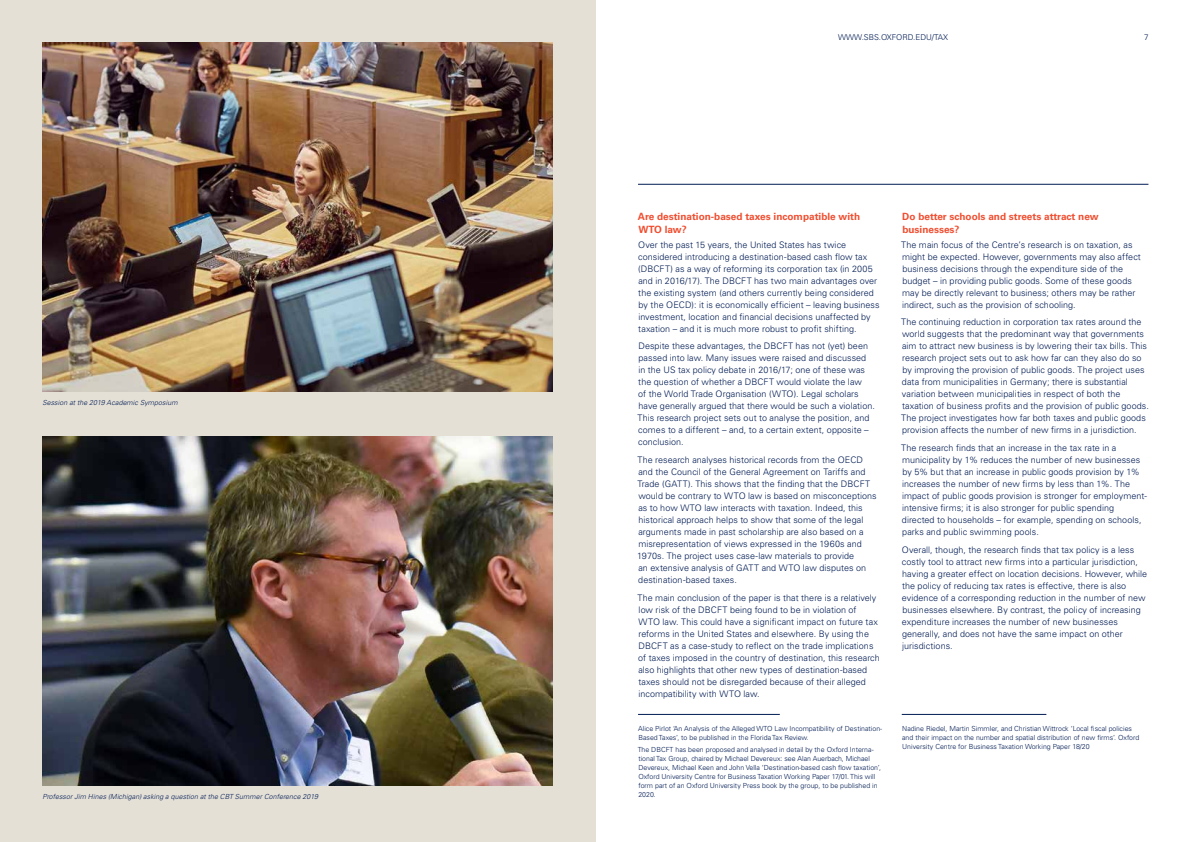
<style>
.page{position:relative;width:1191px;height:842px;background:#fff}
.page>*{position:absolute;margin:0;border:0;box-sizing:border-box;transform-origin:0 0}
.t1{font:700 10px/13px "Univers LT Std";color:#f04e30}
.t2{font:300 9px/12px "Univers LT Std";letter-spacing:.005em;color:#001c54}
.t3{font:300 8px "Univers LT Std";color:#001c54}
.t4{font:300 7px/9px "Univers LT Std";color:#001c54}
.t5{font:italic 300 7px "Univers LT Std";letter-spacing:.01em;color:#001c54}
</style>
<div class="page">
<div style="left:0;top:0;width:595px;height:842px;background:#e5e0d6"></div>
<hr style="left:638px;top:184px;width:510px;height:1px;background:#001c54">
<img style="left:43px;top:437px;width:510px;height:348px">
<img style="left:43px;top:43px;width:510px;height:348px">
<hr style="left:901px;top:714px;width:145px;height:1px;background:#001c54">
<hr style="left:638px;top:714px;width:142px;height:1px;background:#001c54">
<p class="t5" style="left:42px;top:398px;width:137px">Session at the 2019 Academic Symposium</p>
<p class="t5" style="left:42px;top:792px;width:277px">Professor Jim Hines (Michigan) asking a question at the CBT Summer Conference 2019</p>
<p class="t3" style="left:838px;top:32px;width:111px">WWW.SBS.OXFORD.EDU/TAX</p>
<p class="t3" style="left:1144px;top:32px;width:6px">7</p>
<p class="t1" style="left:638px;top:210px;width:224px">Are destination-based taxes incompatible with<br>WTO law?</p>
<p class="t2" style="left:638px;top:238px;width:243px">Over the past 15 years, the United States has twice considered introducing a destination-based cash flow tax (DBCFT) as a way of reforming its corporation tax (in 2005 and in 2016/17). The DBCFT has two main advantages over the existing system (and others currently being considered by the OECD): it is economically efficient – leaving business investment, location and financial decisions unaffected by taxation – and it is much more robust to profit shifting.</p>
<p class="t2" style="left:637px;top:340px;width:239px">Despite these advantages, the DBCFT has not (yet) been passed into law. Many issues were raised and discussed<br>in the US tax policy debate in 2016/17; one of these was the question of whether a DBCFT would violate the law<br>of the World Trade Organisation (WTO). Legal scholars have generally argued that there would be such a violation.<br>This research project sets out to analyse the position, and comes to a different – and, to a certain extent, opposite – conclusion.</p>
<p class="t2" style="left:637px;top:454px;width:241px">The research analyses historical records from the OECD and the Council of the General Agreement on Tariffs and Trade (GATT). This shows that the finding that the DBCFT would be contrary to WTO law is based on misconceptions as to how WTO law interacts with taxation. Indeed, this historical approach helps to show that some of the legal arguments made in past scholarship are also based on a misrepresentation of views expressed in the 1960s and 1970s. The project uses case-law materials to provide<br>an extensive analysis of GATT and WTO law disputes on destination-based taxes.</p>
<p class="t2" style="left:637px;top:591px;width:244px">The main conclusion of the paper is that there is a relatively low risk of the DBCFT being found to be in violation of<br>WTO law. This could have a significant impact on future tax reforms in the United States and elsewhere. By using the DBCFT as a case-study to reflect on the trade implications of taxes imposed in the country of destination, this research also highlights that other new types of destination-based taxes should not be disregarded because of their alleged incompatibility with WTO law.</p>
<p class="t4" style="left:638px;top:724px;width:245px">Alice Pirlot ‘An Analysis of the Alleged WTO Law Incompatibility of Destination-<br>Based Taxes’, to be published in the Florida Tax Review.</p>
<p class="t4" style="left:638px;top:745px;width:245px">The DBCFT has been proposed and analysed in detail by the Oxford Interna&shy;tional Tax Group, chaired by Michael Devereux: see Alan Auerbach, Michael Devereux, Michael Keen and John Vella ‘Destination-based cash flow taxation’, Oxford University Centre for Business Taxation Working Paper 17/01. This will form part of an Oxford University Press book by the group, to be published in 2020.</p>
<p class="t1" style="left:902px;top:210px;width:198px">Do better schools and streets attract new businesses?</p>
<p class="t2" style="left:901px;top:238px;width:241px">The main focus of the Centre’s research is on taxation, as might be expected. However, governments may also affect business decisions through the expenditure side of the budget – in providing public goods. Some of these goods may be directly relevant to business; others may be rather indirect, such as the provision of schooling.</p>
<p class="t2" style="left:901px;top:316px;width:249px">The continuing reduction in corporation tax rates around the world suggests that the predominant way that governments aim to attract new business is by lowering their tax bills. This research project sets out to ask how far can they also do so by improving the provision of public goods. The project uses data from municipalities in Germany; there is substantial variation between municipalities in respect of both the taxation of business profits and the provision of public goods.<br>The project investigates how far both taxes and public goods provision affects the number of new firms in a jurisdiction.</p>
<p class="t2" style="left:901px;top:442px;width:247px">The research finds that an increase in the tax rate in a municipality by 1% reduces the number of new businesses by 5% but that an increase in public goods provision by 1% increases the number of new firms by less than 1%. The impact of public goods provision is stronger for employment&shy;intensive firms; it is also stronger for public spending directed to households – for example, spending on schools, parks and public swimming pools.</p>
<p class="t2" style="left:902px;top:543px;width:247px">Overall, though, the research finds that tax policy is a less costly tool to attract new firms into a particular jurisdiction, having a greater effect on location decisions. However, while the policy of reducing tax rates is effective, there is also evidence of a corresponding reduction in the number of new businesses elsewhere. By contrast, the policy of increasing expenditure increases the number of new businesses generally, and does not have the same impact on other jurisdictions.</p>
<p class="t4" style="left:902px;top:724px;width:239px">Nadine Riedel, Martin Simmler, and Christian Wittrock ‘Local fiscal policies and their impact on the number and spatial distribution of new firms’. Oxford<br>University Centre for Business Taxation Working Paper 18/20</p>
</div>
